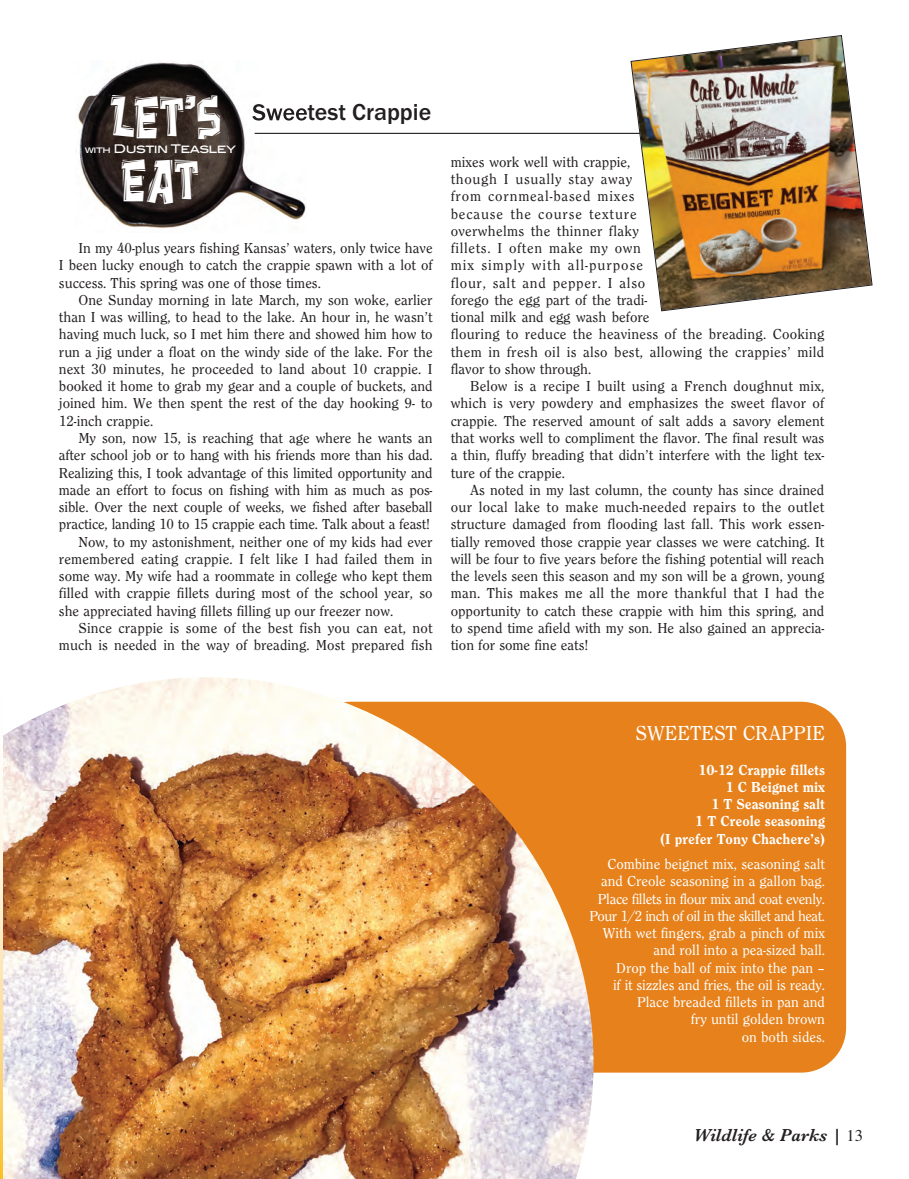
<style>
.page{position:relative;width:909px;height:1179px;background:#fff}
.page>*{position:absolute;margin:0;border:0;box-sizing:border-box;transform-origin:0 0}
.t1{font:45px "Vademecum";color:#fff}
.t2{font:500 24px "Franklin Gothic";color:#231f20}
.t3{font:21px "Clearface Regular DTC";color:#fff}
.t4{font:italic 600 18px "Baskerville";color:#231f20}
.t5{font:15px "Clearface Regular DTC";color:#231f20}
.t6{font:15px/17.2px "Clearface Regular DTC";color:#fff;text-align:right}
.t7{font:15px "Clearface Regular DTC";letter-spacing:.02em;color:#231f20}
.t8{font:15px/17.2px "Clearface Heavy DTC";color:#fff;text-align:right}
.t9{font:15px "Clearface Regular DTC";letter-spacing:.025em;color:#231f20}
.t10{font:15px "Clearface Regular DTC";letter-spacing:.045em;color:#231f20}
.t11{font:15px "Clearface Regular DTC";letter-spacing:.065em;color:#231f20}
.t12{font:15px "Clearface Regular DTC";letter-spacing:.055em;color:#231f20}
.t13{font:15px "Clearface Regular DTC";letter-spacing:.06em;color:#231f20}
.t14{font:15px "Clearface Regular DTC";letter-spacing:.04em;color:#231f20}
.t15{font:12px "Blair Md ITCTT Medium";letter-spacing:-.045em;color:#fff}
.s1{font-size:9px}
.s2{font-family:"Times";font-weight:400;font-style:normal;font-size:16.5px}
</style>
<div class="page">
<div style="left:305px;top:702px;width:541px;height:370px;background:#e6811b;border-radius:45px"></div>
<img style="left:2px;top:677px;width:591px;height:502px">
<img style="left:0;top:781px;width:2px;height:398px">
<img style="left:78px;top:62px;width:229px;height:166px">
<img style="left:252px;top:104px;width:55px;height:17px">
<hr style="left:255px;top:133px;width:571px;height:1px;background:#231f20">
<img style="left:630px;top:35px;width:243px;height:277px">
<p class="t1" style="left:112px;top:97px;width:111px">LET’S</p>
<p class="t15" style="left:85px;top:142px;width:153px"><span class="s1">with</span> Dustin Teasley</p>
<p class="t1" style="left:122px;top:160px;width:79px">EAT</p>
<p class="t2" style="left:252px;top:104px;width:181px">Sweetest Crappie</p>
<p class="t5" style="left:78px;top:242px;width:356px">In my 40-plus years fishing Kansas’ waters, only twice have</p>
<p class="t5" style="left:59px;top:260px;width:375px">I been lucky enough to catch the crappie spawn with a lot of</p>
<p class="t5" style="left:59px;top:277px;width:263px">success. This spring was one of those times.</p>
<p class="t5" style="left:78px;top:294px;width:356px">One Sunday morning in late March, my son woke, earlier</p>
<p class="t5" style="left:59px;top:311px;width:375px">than I was willing, to head to the lake. An hour in, he wasn’t</p>
<p class="t5" style="left:59px;top:329px;width:375px">having much luck, so I met him there and showed him how to</p>
<p class="t5" style="left:59px;top:346px;width:375px">run a jig under a float on the windy side of the lake. For the</p>
<p class="t5" style="left:59px;top:363px;width:375px">next 30 minutes, he proceeded to land about 10 crappie. I</p>
<p class="t5" style="left:59px;top:380px;width:375px">booked it home to grab my gear and a couple of buckets, and</p>
<p class="t5" style="left:59px;top:398px;width:375px">joined him. We then spent the rest of the day hooking 9- to</p>
<p class="t5" style="left:59px;top:415px;width:96px">12-inch crappie.</p>
<p class="t5" style="left:78px;top:432px;width:356px">My son, now 15, is reaching that age where he wants an</p>
<p class="t5" style="left:59px;top:449px;width:375px">after school job or to hang with his friends more than his dad.</p>
<p class="t5" style="left:59px;top:467px;width:375px">Realizing this, I took advantage of this limited opportunity and</p>
<p class="t5" style="left:59px;top:484px;width:375px">made an effort to focus on fishing with him as much as pos-</p>
<p class="t5" style="left:59px;top:501px;width:375px">sible. Over the next couple of weeks, we fished after baseball</p>
<p class="t5" style="left:59px;top:518px;width:373px">practice, landing 10 to 15 crappie each time. Talk about a feast!</p>
<p class="t5" style="left:78px;top:536px;width:356px">Now, to my astonishment, neither one of my kids had ever</p>
<p class="t5" style="left:59px;top:553px;width:375px">remembered eating crappie. I felt like I had failed them in</p>
<p class="t5" style="left:59px;top:570px;width:375px">some way. My wife had a roommate in college who kept them</p>
<p class="t5" style="left:59px;top:587px;width:375px">filled with crappie fillets during most of the school year, so</p>
<p class="t5" style="left:59px;top:605px;width:336px">she appreciated having fillets filling up our freezer now.</p>
<p class="t5" style="left:78px;top:622px;width:356px">Since crappie is some of the best fish you can eat, not</p>
<p class="t5" style="left:59px;top:639px;width:375px">much is needed in the way of breading. Most prepared fish</p>
<p class="t5" style="left:451px;top:156px;width:181px">mixes work well with crappie,</p>
<p class="t10" style="left:451px;top:173px;width:183px">though I usually stay away</p>
<p class="t12" style="left:451px;top:191px;width:185px">from cornmeal-based mixes</p>
<p class="t13" style="left:451px;top:208px;width:188px">because the course texture</p>
<p class="t7" style="left:451px;top:225px;width:190px">overwhelms the thinner flaky</p>
<p class="t14" style="left:451px;top:242px;width:192px">fillets. I often make my own</p>
<p class="t11" style="left:451px;top:260px;width:194px">mix simply with all-purpose</p>
<p class="t10" style="left:451px;top:277px;width:196px">flour, salt and pepper. I also</p>
<p class="t5" style="left:451px;top:294px;width:198px">forego the egg part of the tradi-</p>
<p class="t5" style="left:451px;top:311px;width:200px">tional milk and egg wash before</p>
<p class="t5" style="left:451px;top:329px;width:375px">flouring to reduce the heaviness of the breading. Cooking</p>
<p class="t9" style="left:451px;top:346px;width:375px">them in fresh oil is also best, allowing the crappies’ mild</p>
<p class="t5" style="left:451px;top:363px;width:142px">flavor to show through.</p>
<p class="t5" style="left:470px;top:380px;width:356px">Below is a recipe I built using a French doughnut mix,</p>
<p class="t5" style="left:451px;top:398px;width:375px">which is very powdery and emphasizes the sweet flavor of</p>
<p class="t5" style="left:451px;top:415px;width:375px">crappie. The reserved amount of salt adds a savory element</p>
<p class="t5" style="left:451px;top:432px;width:375px">that works well to compliment the flavor. The final result was</p>
<p class="t5" style="left:451px;top:449px;width:375px">a thin, fluffy breading that didn’t interfere with the light tex-</p>
<p class="t5" style="left:451px;top:467px;width:116px">ture of the crappie.</p>
<p class="t5" style="left:470px;top:484px;width:356px">As noted in my last column, the county has since drained</p>
<p class="t7" style="left:451px;top:501px;width:375px">our local lake to make much-needed repairs to the outlet</p>
<p class="t5" style="left:451px;top:518px;width:375px">structure damaged from flooding last fall. This work essen-</p>
<p class="t5" style="left:451px;top:536px;width:375px">tially removed those crappie year classes we were catching. It</p>
<p class="t5" style="left:451px;top:553px;width:375px">will be four to five years before the fishing potential will reach</p>
<p class="t5" style="left:451px;top:570px;width:375px">the levels seen this season and my son will be a grown, young</p>
<p class="t7" style="left:451px;top:587px;width:375px">man. This makes me all the more thankful that I had the</p>
<p class="t5" style="left:451px;top:605px;width:375px">opportunity to catch these crappie with him this spring, and</p>
<p class="t5" style="left:451px;top:622px;width:375px">to spend time afield with my son. He also gained an apprecia-</p>
<p class="t5" style="left:451px;top:639px;width:139px">tion for some fine eats!</p>
<p class="t3" style="left:635px;top:725px;width:191px">SWEETEST CRAPPIE</p>
<p class="t8" style="left:660px;top:762px;width:166px">10-12 Crappie fillets<br>1 C Beignet mix<br>1 T Seasoning salt<br>1 T Creole seasoning<br>(I prefer Tony Chachere’s)</p>
<p class="t6" style="left:589px;top:856px;width:237px">Combine beignet mix, seasoning salt and Creole seasoning in a gallon bag.<br>Place fillets in flour mix and coat evenly.<br>Pour 1/2 inch of oil in the skillet and heat.<br>With wet fingers, grab a pinch of mix and roll into a pea-sized ball.<br>Drop the ball of mix into the pan –<br>if it sizzles and fries, the oil is ready.<br>Place breaded fillets in pan and<br>fry until golden brown<br>on both sides.</p>
<p class="t4" style="left:694px;top:1124px;width:171px">Wildlife &amp; Parks | <span class="s2">13</span></p>
</div>
